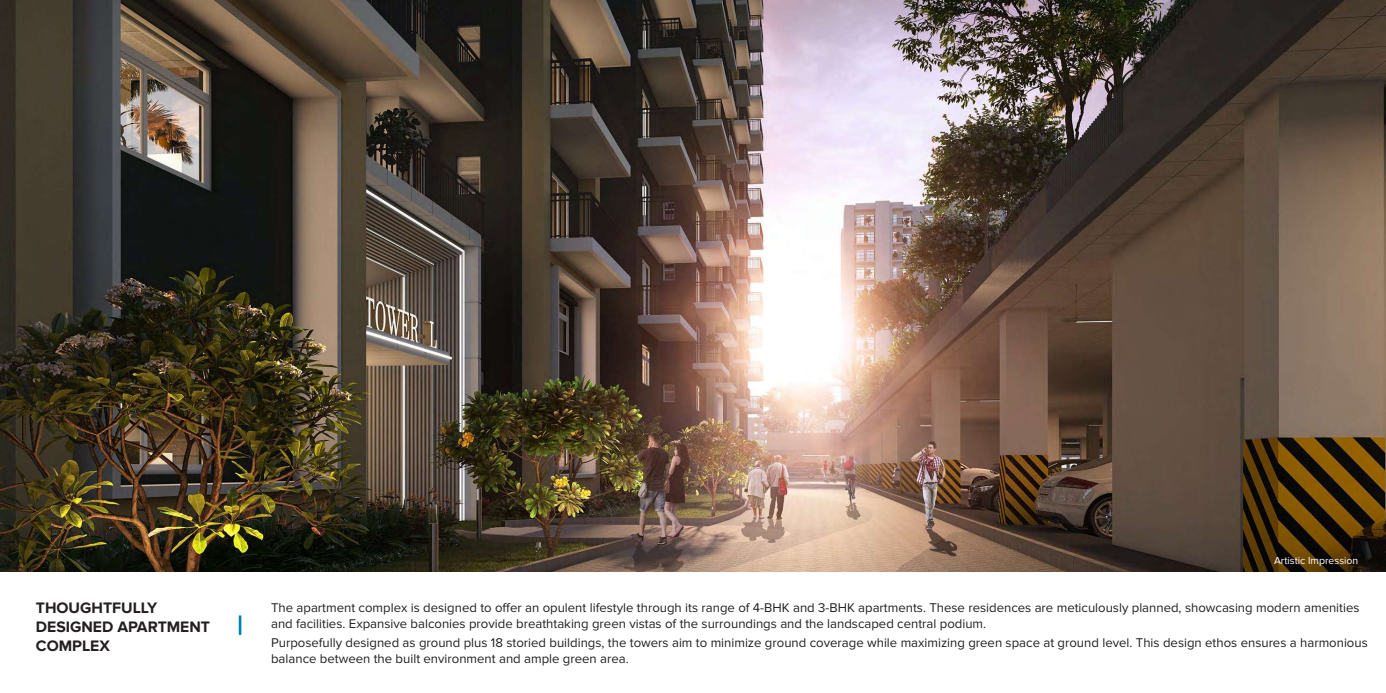
<style>
.page{position:relative;width:1386px;height:693px;background:#fff}
.page>*{position:absolute;margin:0;border:0;box-sizing:border-box;transform-origin:0 0}
.t1{font:700 15.75px/19.2px "Proxima Nova";color:#231f20}
.t2{font:13.12px/16px "Proxima Nova";color:#231f20}
.t3{font:10.5px "Proxima Nova";color:#fff}
</style>
<div class="page">
<img style="left:0;top:0;width:1386px;height:571px">
<hr style="left:239px;top:615px;width:2px;height:20px;background:#0082b4">
<p class="t1" style="left:36px;top:599px;width:176px">THOUGHTFULLY<br>DESIGNED APARTMENT<br>COMPLEX</p>
<p class="t3" style="left:1274px;top:555px;width:86px">Artistic Impression</p>
<p class="t2" style="left:271px;top:600px;width:1090px">The apartment complex is designed to offer an opulent lifestyle through its range of 4-BHK and 3-BHK apartments. These residences are meticulously planned, showcasing modern amenities and facilities. Expansive balconies provide breathtaking green vistas of the surroundings and the landscaped central podium.</p>
<p class="t2" style="left:271px;top:636px;width:1098px">Purposefully designed as ground plus 18 storied buildings, the towers aim to minimize ground coverage while maximizing green space at ground level. This design ethos ensures a harmonious balance between the built environment and ample green area.</p>
</div>
